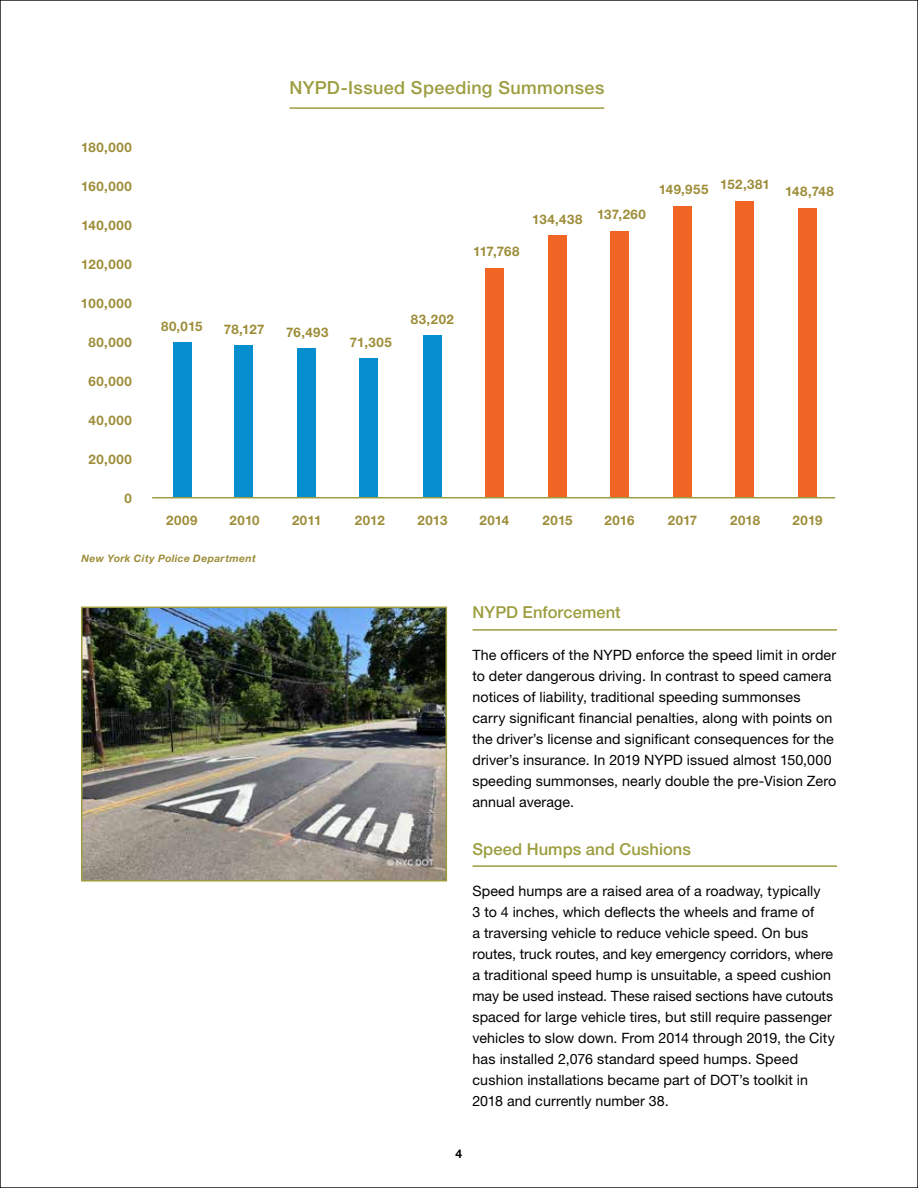
<style>
.page{position:relative;width:918px;height:1188px;background:#fff}
.page>*{position:absolute;margin:0;border:0;box-sizing:border-box;transform-origin:0 0}
.t1{font:500 18px "Helvetica Neue LT Std";letter-spacing:.02em;color:#9d9d40}
.t2{font:500 16.5px "Helvetica Neue LT Std";letter-spacing:.005em;color:#9d9d40}
.t3{font:14.25px/21px "Helvetica Neue LT Std";letter-spacing:.005em;color:#000}
.t4{font:700 13.2px "Helvetica Neue LT Std";letter-spacing:.04em;color:#9d8d39}
.t5{font:700 12px "Helvetica Neue LT Std";color:#000}
.t6{font:italic 700 10.35px "Helvetica Neue LT Std";letter-spacing:.04em;color:#9d8d39}
</style>
<div class="page">
<hr style="left:472px;top:629px;width:365px;height:2px;background:#9d9d40">
<hr style="left:472px;top:865px;width:365px;height:2px;background:#9d9d40">
<img style="left:84px;top:610px;width:360px;height:269px">
<div style="left:81px;top:607px;width:366px;height:275px;border:2px solid #9d9d40"></div>
<div style="left:173px;top:342px;width:18px;height:155px;background:#068ece"></div>
<div style="left:235px;top:346px;width:18px;height:151px;background:#068ece"></div>
<div style="left:298px;top:349px;width:18px;height:148px;background:#068ece"></div>
<div style="left:360px;top:359px;width:18px;height:138px;background:#068ece"></div>
<div style="left:423px;top:336px;width:18px;height:161px;background:#068ece"></div>
<div style="left:485px;top:269px;width:19px;height:228px;background:#f16524"></div>
<div style="left:548px;top:236px;width:18px;height:261px;background:#f16524"></div>
<div style="left:610px;top:231px;width:19px;height:266px;background:#f16524"></div>
<div style="left:673px;top:206px;width:19px;height:291px;background:#f16524"></div>
<div style="left:735px;top:202px;width:19px;height:295px;background:#f16524"></div>
<div style="left:798px;top:209px;width:19px;height:288px;background:#f16524"></div>
<hr style="left:152px;top:497px;width:683px;height:1px;background:#9c9c40">
<hr style="left:290px;top:107px;width:314px;height:2px;background:#9d9d40">
<p class="t4" style="left:81px;top:139px;width:52px">180,000</p>
<p class="t4" style="left:81px;top:178px;width:52px">160,000</p>
<p class="t4" style="left:81px;top:217px;width:52px">140,000</p>
<p class="t4" style="left:81px;top:256px;width:52px">120,000</p>
<p class="t4" style="left:81px;top:295px;width:53px">100,000</p>
<p class="t4" style="left:88px;top:334px;width:45px">80,000</p>
<p class="t4" style="left:88px;top:373px;width:45px">60,000</p>
<p class="t4" style="left:89px;top:412px;width:45px">40,000</p>
<p class="t4" style="left:88px;top:451px;width:45px">20,000</p>
<p class="t4" style="left:125px;top:490px;width:9px">0</p>
<p class="t1" style="left:289px;top:77px;width:316px">NYPD-Issued Speeding Summonses</p>
<p class="t4" style="left:473px;top:244px;width:48px">117,768</p>
<p class="t4" style="left:532px;top:209px;width:115px">134,438 137,260</p>
<p class="t4" style="left:659px;top:178px;width:113px">149,955 152,381</p>
<p class="t4" style="left:785px;top:183px;width:50px">148,748</p>
<p class="t4" style="left:161px;top:318px;width:43px">80,015</p>
<p class="t4" style="left:224px;top:321px;width:42px">78,127</p>
<p class="t4" style="left:286px;top:325px;width:44px">76,493</p>
<p class="t4" style="left:350px;top:334px;width:43px">71,305</p>
<p class="t4" style="left:411px;top:311px;width:45px">83,202</p>
<p class="t4" style="left:166px;top:512px;width:33px">2009</p>
<p class="t4" style="left:230px;top:512px;width:32px">2010</p>
<p class="t4" style="left:292px;top:512px;width:31px">2011</p>
<p class="t4" style="left:355px;top:512px;width:31px">2012</p>
<p class="t4" style="left:418px;top:512px;width:31px">2013</p>
<p class="t4" style="left:479px;top:512px;width:31px">2014</p>
<p class="t4" style="left:543px;top:512px;width:31px">2015</p>
<p class="t4" style="left:604px;top:512px;width:32px">2016</p>
<p class="t4" style="left:668px;top:512px;width:31px">2017</p>
<p class="t4" style="left:730px;top:512px;width:32px">2018</p>
<p class="t4" style="left:793px;top:512px;width:31px">2019</p>
<p class="t6" style="left:82px;top:551px;width:176px">New York City Police Department</p>
<p class="t2" style="left:472px;top:603px;width:150px">NYPD Enforcement</p>
<p class="t3" style="left:472px;top:644px;width:365px">The officers of the NYPD enforce the speed limit in order to deter dangerous driving. In contrast to speed camera notices of liability, traditional speeding summonses carry significant financial penalties, along with points on the driver’s license and significant consequences for the driver’s insurance. In 2019 NYPD issued almost 150,000 speeding summonses, nearly double the pre-Vision Zero annual average.</p>
<p class="t2" style="left:472px;top:839px;width:220px">Speed Humps and Cushions</p>
<p class="t3" style="left:472px;top:880px;width:364px">Speed humps are a raised area of a roadway, typically<br>3 to 4 inches, which deflects the wheels and frame of<br>a traversing vehicle to reduce vehicle speed. On bus routes, truck routes, and key emergency corridors, where a traditional speed hump is unsuitable, a speed cushion may be used instead. These raised sections have cutouts spaced for large vehicle tires, but still require passenger vehicles to slow down. From 2014 through 2019, the City has installed 2,076 standard speed humps. Speed cushion installations became part of DOT’s toolkit in 2018 and currently number 38.</p>
<p class="t5" style="left:456px;top:1147px;width:8px">4</p>
</div>
